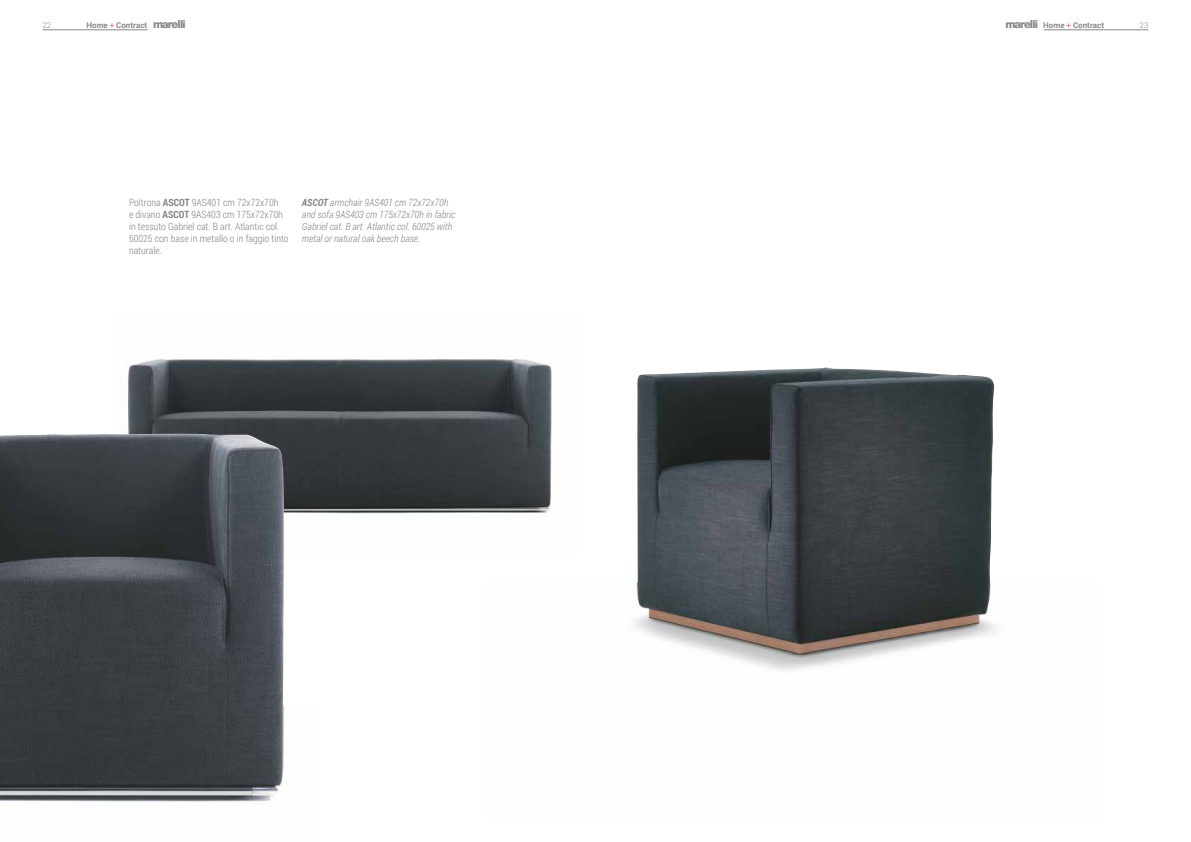
<style>
.page{position:relative;width:1191px;height:842px;background:#fff}
.page>*{position:absolute;margin:0;border:0;box-sizing:border-box;transform-origin:0 0}
.t1{font:300 10px/12px "Roboto Condensed";color:#878787}
.t2{font:italic 300 10px/12px "Roboto Condensed";color:#878787}
.t3{font:700 8px "Roboto";color:#878787}
.t4{font:300 8px "Roboto";color:#878787}
.s1{font-weight:300;color:#e6007d}
.s2{font-family:"Helvetica Neue LT Std";font-weight:800;font-size:11px}
.s3{font-weight:700}
</style>
<div class="page">
<hr style="left:42px;top:30px;width:105px;height:1px;background:#878787">
<hr style="left:1043px;top:30px;width:105px;height:1px;background:#878787">
<img style="left:127px;top:359px;width:424px;height:155px">
<img style="left:0;top:434px;width:319px;height:368px">
<img style="left:485px;top:367px;width:511px;height:304px">
<p class="t4" style="left:42px;top:20px;width:10px">22</p>
<p class="t3" style="left:86px;top:20px;width:101px">Home <span class="s1">+</span> Contract <span class="s2">marelli</span></p>
<p class="t3" style="left:1005px;top:20px;width:100px"><span class="s2">marelli</span> Home <span class="s1">+</span> Contract</p>
<p class="t4" style="left:1139px;top:20px;width:10px">23</p>
<p class="t1" style="left:129px;top:196px;width:161px">Poltrona <span class="s3">ASCOT</span> 9AS401 cm 72x72x70h<br>e divano <span class="s3">ASCOT</span> 9AS403 cm 175x72x70h in tessuto Gabriel cat. B art. Atlantic col.<br>60025 con base in metallo o in faggio tinto naturale.</p>
<p class="t2" style="left:302px;top:196px;width:155px"><span class="s3">ASCOT</span> armchair 9AS401 cm 72x72x70h and sofa 9AS403 cm 175x72x70h in fabric Gabriel cat. B art. Atlantic col. 60025 with metal or natural oak beech base.</p>
</div>
